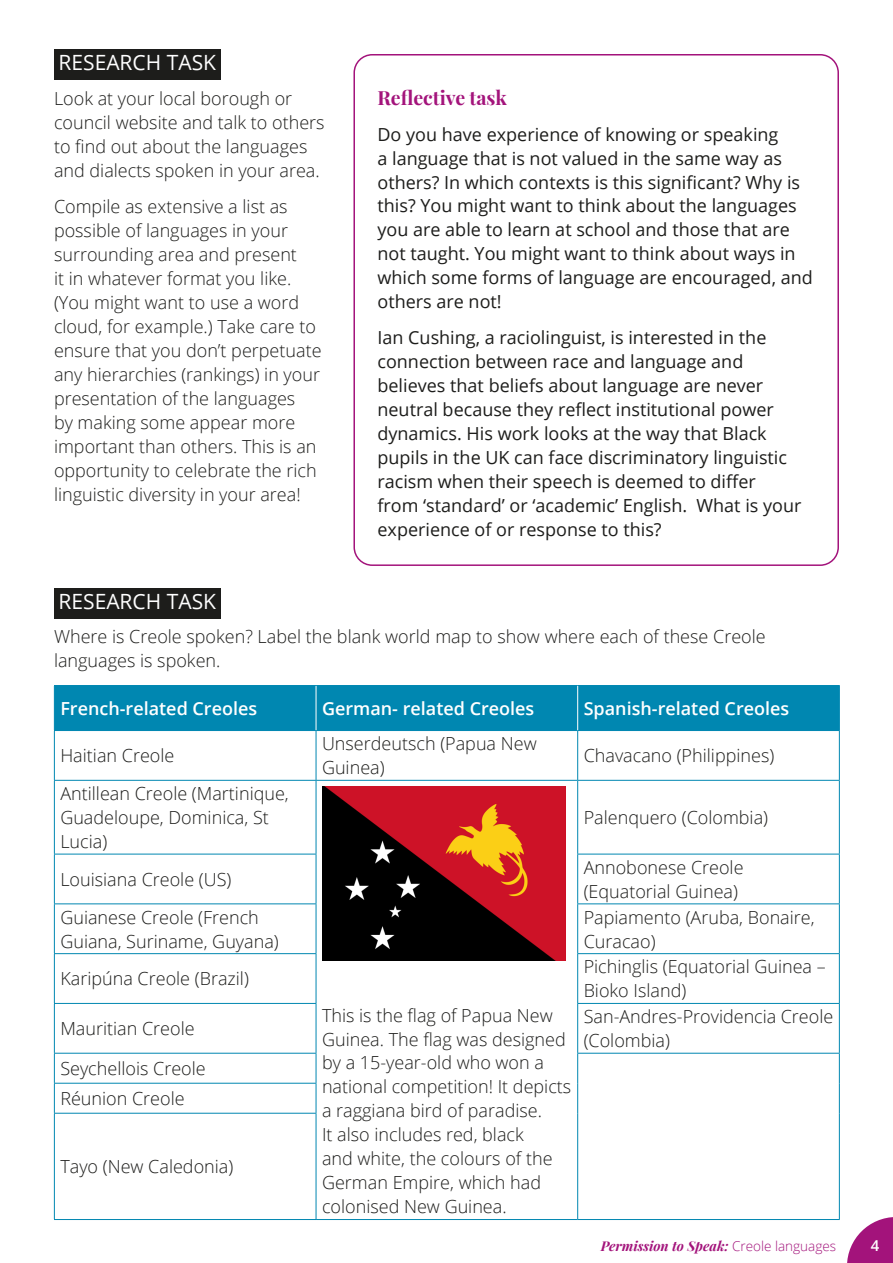
<style>
.page{position:relative;width:893px;height:1263px;background:#fff}
.page>*{position:absolute;margin:0;border:0;box-sizing:border-box;transform-origin:0 0}
.t1{font:21px "Open Sans";color:#fff}
.t2{font:700 19.5px "Playfair Display";color:#a3137b}
.t3{font:300 18px/24px "Open Sans";color:#1d1d1b}
.t4{font:18px/24px "Open Sans";color:#1d1d1b}
.t5{font:600 18px "Open Sans";color:#fff}
.t6{font:600 15px "Open Sans";color:#fff}
.t7{font:italic 700 13.5px "Playfair Display";color:#a3137b}
.s1{font-family:"Open Sans";font-weight:300;font-style:normal}
</style>
<div class="page">
<svg style="left:847px;top:1217px;width:46px;height:46px"></svg>
<div style="left:54px;top:50px;width:167px;height:30px;background:#1d1d1b"></div>
<div style="left:54px;top:588px;width:167px;height:30px;background:#1d1d1b"></div>
<div style="left:55px;top:686px;width:784px;height:44px;background:#0087b1"></div>
<hr style="left:54px;top:685px;width:262px;height:1px;background:#0087b1">
<hr style="left:54px;top:686px;width:1px;height:44px;background:#0087b1">
<hr style="left:316px;top:685px;width:262px;height:1px;background:#0087b1">
<hr style="left:578px;top:685px;width:262px;height:1px;background:#0087b1">
<hr style="left:839px;top:686px;width:1px;height:44px;background:#0087b1">
<hr style="left:54px;top:730px;width:262px;height:1px;background:#0087b1">
<hr style="left:54px;top:731px;width:1px;height:49px;background:#0087b1">
<hr style="left:316px;top:730px;width:262px;height:1px;background:#0087b1">
<hr style="left:316px;top:731px;width:1px;height:49px;background:#0087b1">
<hr style="left:578px;top:730px;width:262px;height:1px;background:#0087b1">
<hr style="left:577px;top:731px;width:1px;height:49px;background:#0087b1">
<hr style="left:839px;top:731px;width:1px;height:49px;background:#0087b1">
<hr style="left:54px;top:780px;width:262px;height:1px;background:#0087b1">
<hr style="left:54px;top:781px;width:1px;height:73px;background:#0087b1">
<hr style="left:316px;top:780px;width:262px;height:1px;background:#0087b1">
<hr style="left:316px;top:781px;width:1px;height:73px;background:#0087b1">
<hr style="left:578px;top:780px;width:262px;height:1px;background:#0087b1">
<hr style="left:577px;top:781px;width:1px;height:73px;background:#0087b1">
<hr style="left:839px;top:781px;width:1px;height:73px;background:#0087b1">
<hr style="left:54px;top:854px;width:262px;height:1px;background:#0087b1">
<hr style="left:54px;top:854px;width:1px;height:49px;background:#0087b1">
<hr style="left:316px;top:854px;width:1px;height:49px;background:#0087b1">
<hr style="left:577px;top:854px;width:263px;height:1px;background:#0087b1">
<hr style="left:577px;top:854px;width:1px;height:49px;background:#0087b1">
<hr style="left:839px;top:854px;width:1px;height:49px;background:#0087b1">
<hr style="left:54px;top:903px;width:262px;height:1px;background:#0087b1">
<hr style="left:54px;top:904px;width:1px;height:49px;background:#0087b1">
<hr style="left:316px;top:904px;width:1px;height:49px;background:#0087b1">
<hr style="left:577px;top:903px;width:263px;height:1px;background:#0087b1">
<hr style="left:577px;top:904px;width:1px;height:49px;background:#0087b1">
<hr style="left:839px;top:904px;width:1px;height:49px;background:#0087b1">
<hr style="left:54px;top:953px;width:262px;height:1px;background:#0087b1">
<hr style="left:54px;top:954px;width:1px;height:49px;background:#0087b1">
<hr style="left:316px;top:954px;width:1px;height:49px;background:#0087b1">
<hr style="left:577px;top:953px;width:263px;height:1px;background:#0087b1">
<hr style="left:577px;top:954px;width:1px;height:49px;background:#0087b1">
<hr style="left:839px;top:954px;width:1px;height:49px;background:#0087b1">
<hr style="left:54px;top:1003px;width:262px;height:1px;background:#0087b1">
<hr style="left:54px;top:1004px;width:1px;height:49px;background:#0087b1">
<hr style="left:316px;top:1004px;width:1px;height:49px;background:#0087b1">
<hr style="left:577px;top:1003px;width:263px;height:1px;background:#0087b1">
<hr style="left:577px;top:1004px;width:1px;height:49px;background:#0087b1">
<hr style="left:839px;top:1004px;width:1px;height:49px;background:#0087b1">
<hr style="left:54px;top:1053px;width:262px;height:1px;background:#0087b1">
<hr style="left:54px;top:1053px;width:1px;height:30px;background:#0087b1">
<hr style="left:316px;top:1053px;width:1px;height:30px;background:#0087b1">
<hr style="left:577px;top:1053px;width:263px;height:1px;background:#0087b1">
<hr style="left:577px;top:1053px;width:1px;height:30px;background:#0087b1">
<hr style="left:839px;top:1053px;width:1px;height:30px;background:#0087b1">
<hr style="left:54px;top:1083px;width:262px;height:1px;background:#0087b1">
<hr style="left:54px;top:1083px;width:1px;height:30px;background:#0087b1">
<hr style="left:316px;top:1083px;width:1px;height:30px;background:#0087b1">
<hr style="left:577px;top:1083px;width:1px;height:30px;background:#0087b1">
<hr style="left:839px;top:1083px;width:1px;height:30px;background:#0087b1">
<hr style="left:54px;top:1113px;width:262px;height:1px;background:#0087b1">
<hr style="left:54px;top:1113px;width:1px;height:106px;background:#0087b1">
<hr style="left:316px;top:1113px;width:1px;height:106px;background:#0087b1">
<hr style="left:577px;top:1113px;width:1px;height:106px;background:#0087b1">
<hr style="left:839px;top:1113px;width:1px;height:106px;background:#0087b1">
<hr style="left:54px;top:1219px;width:262px;height:1px;background:#0087b1">
<hr style="left:316px;top:1219px;width:262px;height:1px;background:#0087b1">
<hr style="left:578px;top:1219px;width:262px;height:1px;background:#0087b1">
<hr style="left:316px;top:686px;width:1px;height:44px;background:#fff">
<hr style="left:577px;top:686px;width:1px;height:44px;background:#fff">
<img style="left:323px;top:786px;width:243px;height:174px">
<div style="left:353px;top:54px;width:486px;height:512px;border:2px solid #a3137b;border-radius:18px"></div>
<p class="t1" style="left:58px;top:48px;width:159px">RESEARCH TASK</p>
<p class="t3" style="left:54px;top:86px;width:272px">Look at your local borough or council website and talk to others to find out about the languages and dialects spoken in your area.</p>
<p class="t3" style="left:54px;top:194px;width:269px">Compile as extensive a list as possible of languages in your surrounding area and present<br>it in whatever format you like. (You might want to use a word cloud, for example.) Take care to ensure that you don’t perpetuate any hierarchies (rankings) in your presentation of the languages<br>by making some appear more important than others. This is an opportunity to celebrate the rich linguistic diversity in your area!</p>
<p class="t2" style="left:377px;top:82px;width:131px">Reflective task</p>
<p class="t4" style="left:377px;top:121px;width:437px">Do you have experience of knowing or speaking<br>a language that is not valued in the same way as others? In which contexts is this significant? Why is this? You might want to think about the languages you are able to learn at school and those that are not taught. You might want to think about ways in which some forms of language are encouraged, and others are not!</p>
<p class="t4" style="left:377px;top:325px;width:425px">Ian Cushing, a raciolinguist, is interested in the connection between race and language and believes that beliefs about language are never neutral because they reflect institutional power dynamics. His work looks at the way that Black pupils in the UK can face discriminatory linguistic racism when their speech is deemed to differ<br>from ‘standard’ or ‘academic’ English. What is your experience of or response to this?</p>
<p class="t1" style="left:58px;top:587px;width:159px">RESEARCH TASK</p>
<p class="t3" style="left:54px;top:624px;width:713px">Where is Creole spoken? Label the blank world map to show where each of these Creole languages is spoken.</p>
<p class="t5" style="left:60px;top:696px;width:198px">French-related Creoles</p>
<p class="t5" style="left:322px;top:696px;width:214px">German- related Creoles</p>
<p class="t5" style="left:584px;top:696px;width:207px">Spanish-related Creoles</p>
<p class="t3" style="left:60px;top:743px;width:116px">Haitian Creole</p>
<p class="t3" style="left:322px;top:731px;width:216px">Unserdeutsch (Papua New<br>Guinea)</p>
<p class="t3" style="left:584px;top:743px;width:192px">Chavacano (Philippines)</p>
<p class="t3" style="left:60px;top:781px;width:230px">Antillean Creole (Martinique,<br>Guadeloupe, Dominica, St<br>Lucia)</p>
<p class="t3" style="left:60px;top:867px;width:173px">Louisiana Creole (US)</p>
<p class="t3" style="left:584px;top:805px;width:186px">Palenquero (Colombia)</p>
<p class="t3" style="left:584px;top:855px;width:161px">Annobonese Creole (Equatorial Guinea)</p>
<p class="t3" style="left:60px;top:904px;width:220px">Guianese Creole (French<br>Guiana, Suriname, Guyana)</p>
<p class="t3" style="left:584px;top:904px;width:232px">Papiamento (Aruba, Bonaire,<br>Curacao)</p>
<p class="t3" style="left:60px;top:966px;width:190px">Karipúna Creole (Brazil)</p>
<p class="t3" style="left:584px;top:954px;width:244px">Pichinglis (Equatorial Guinea –<br>Bioko Island)</p>
<p class="t3" style="left:60px;top:1016px;width:136px">Mauritian Creole</p>
<p class="t3" style="left:322px;top:1002px;width:251px">This is the flag of Papua New<br>Guinea. The flag was designed by a 15-year-old who won a national competition! It depicts a raggiana bird of paradise.<br>It also includes red, black<br>and white, the colours of the<br>German Empire, which had colonised New Guinea.</p>
<p class="t3" style="left:584px;top:1004px;width:251px">San-Andres-Providencia Creole (Colombia)</p>
<p class="t3" style="left:60px;top:1053px;width:147px;line-height:30px">Seychellois Creole<br>Réunion Creole</p>
<p class="t3" style="left:60px;top:1154px;width:174px">Tayo (New Caledonia)</p>
<p class="t7" style="left:601px;top:1235px;width:237px">Permission to Speak: <span class="s1">Creole languages</span></p>
<p class="t6" style="left:871px;top:1235px;width:10px">4</p>
</div>
